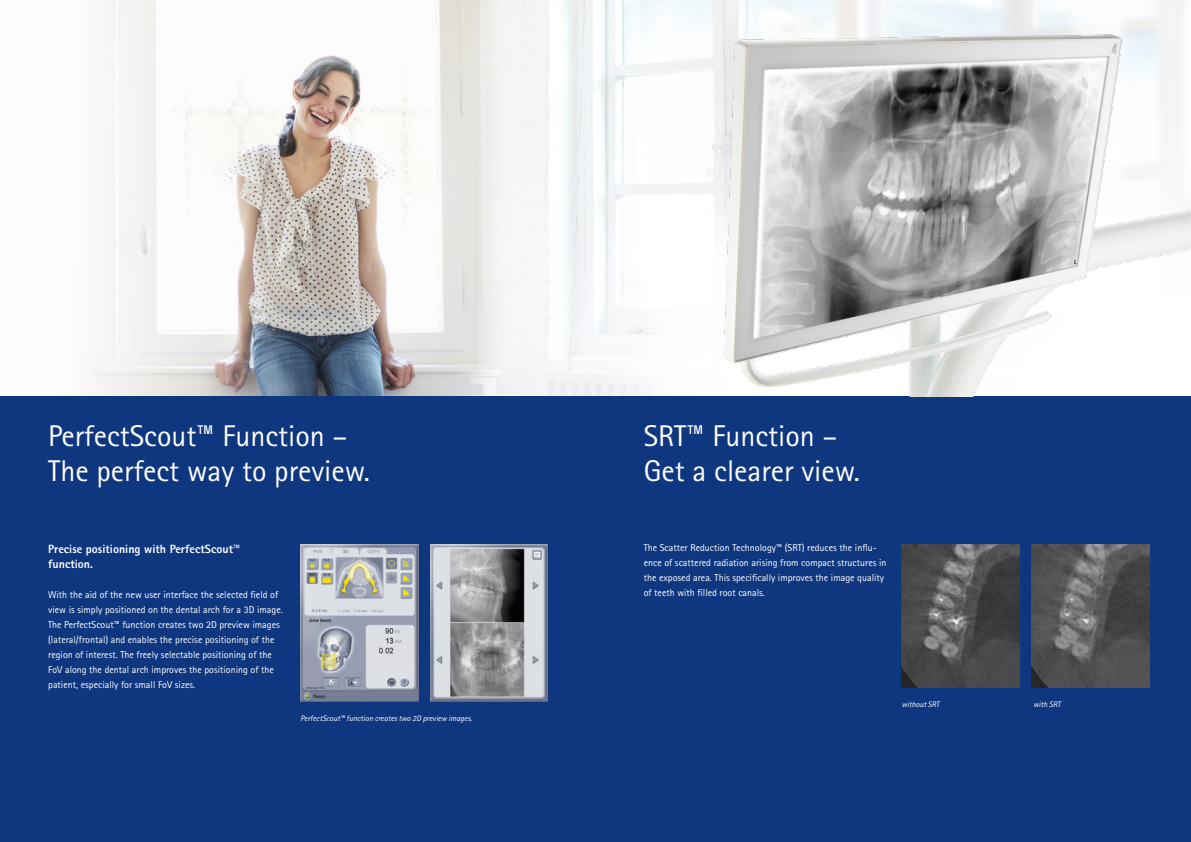
<style>
.page{position:relative;width:1191px;height:842px;background:#fff}
.page>*{position:absolute;margin:0;border:0;box-sizing:border-box;transform-origin:0 0}
.t1{font:30px/35px "Rotis Sans Serif Pro Cyr";color:#fff}
.t2{font:800 12px/15px "Rotis Sans Serif Pro Cyr";color:#fff}
.t3{font:10px/15px "Rotis Sans Serif Pro Cyr";color:#fff}
.t4{font:italic 8px "Rotis Sans Serif Pro Cyr";color:#fff}
</style>
<div class="page">
<img style="left:0;top:0;width:1191px;height:397px">
<div style="left:634px;top:179px;width:333px;height:332px;background:#fff;border-radius:50%"></div>
<div style="left:0;top:397px;width:1191px;height:445px;background:#0f377f"></div>
<img style="left:300px;top:544px;width:118px;height:157px">
<img style="left:430px;top:544px;width:118px;height:157px">
<img style="left:901px;top:544px;width:118px;height:143px">
<img style="left:1031px;top:544px;width:118px;height:143px">
<img style="left:717px;top:23px;width:473px;height:374px">
<h1 class="t1" style="left:48px;top:419px;width:323px">PerfectScout™ Function –<br>The perfect way to preview.</h1>
<h1 class="t1" style="left:643px;top:419px;width:218px">SRT™ Function –<br>Get a clearer view.</h1>
<p class="t2" style="left:48px;top:541px;width:194px">Precise positioning with PerfectScout™ function.</p>
<p class="t3" style="left:48px;top:587px;width:236px">With the aid of the new user interface the selected field of view is simply positioned on the dental arch for a 3D image.<br>The PerfectScout™ function creates two 2D preview images (lateral/frontal) and enables the precise positioning of the region of interest. The freely selectable positioning of the FoV along the dental arch improves the positioning of the patient, especially for small FoV sizes.</p>
<p class="t4" style="left:300px;top:713px;width:173px">PerfectScout™ function creates two 2D preview images.</p>
<p class="t3" style="left:643px;top:540px;width:244px">The Scatter Reduction Technology™ (SRT) reduces the influ&shy;ence of scattered radiation arising from compact structures in the exposed area. This specifically improves the image quality of teeth with filled root canals.</p>
<p class="t4" style="left:901px;top:699px;width:39px">without SRT</p>
<p class="t4" style="left:1033px;top:699px;width:29px">with SRT</p>
</div>
